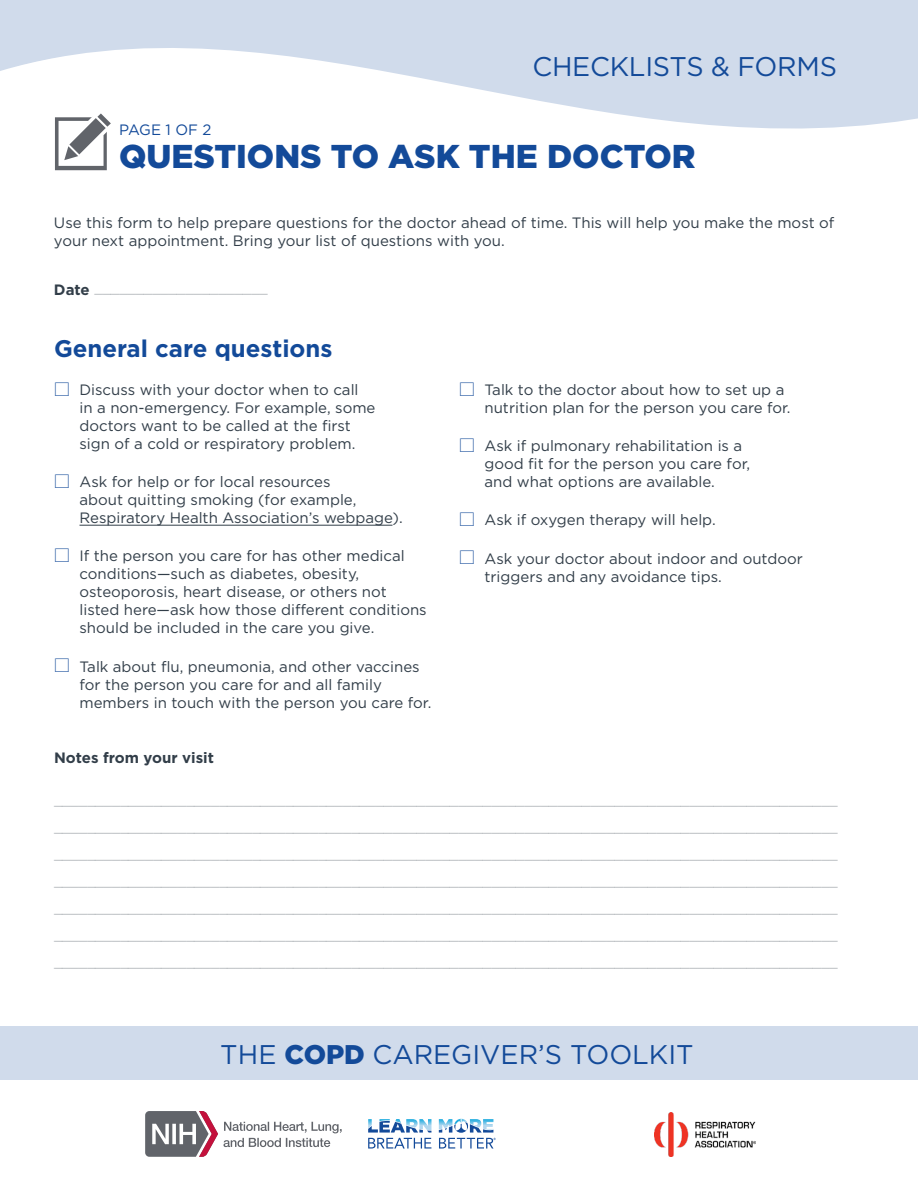
<style>
.page{position:relative;width:918px;height:1188px;background:#fff}
.page>*{position:absolute;margin:0;border:0;box-sizing:border-box;transform-origin:0 0}
.t1{font:900 33px "Gotham";color:#134a99}
.t2{font:27px "Gotham";color:#134a99}
.t3{font:700 24px "Gotham";color:#134a99}
.t4{font:15px/18px "Gotham";color:#323e49}
.t5{font:100 15px/27px "Gotham";color:#323e49;text-align:justify}
.t6{font:700 15px "Gotham";color:#323e49}
.t7{font:15px "Gotham";letter-spacing:-.02em;color:#134a99}
.s1{font-weight:700}
.s2{font-weight:900}
</style>
<div class="page">
<div style="left:0;top:1026px;width:918px;height:54px;background:#d0dbeb"></div>
<svg style="left:0;top:0;width:918px;height:129px;fill:#d0dbeb"></svg>
<div style="left:43px;top:110px;width:76px;height:64px;background:#fff"></div>
<svg style="left:55px;top:113px;width:56px;height:57px"></svg>
<hr style="left:53px;top:116px;width:40px;height:1px;background:#fff">
<hr style="left:107px;top:129px;width:1px;height:42px;background:#fff">
<hr style="left:80px;top:525px;width:312px;height:1px;background:#323e49">
<svg style="left:145px;top:1111px;width:73px;height:46px"></svg>
<svg style="left:224px;top:1122px;width:118px;height:25px"></svg>
<svg style="left:368px;top:1119px;width:128px;height:30px"></svg>
<img style="left:654px;top:1113px;width:101px;height:44px">
<p class="t2" style="left:532px;top:49px;width:306px">CHECKLISTS &amp; FORMS</p>
<p class="t7" style="left:119px;top:120px;width:94px">PAGE 1 OF 2</p>
<h1 class="t1" style="left:119px;top:134px;width:578px">QUESTIONS TO ASK THE DOCTOR</h1>
<p class="t4" style="left:54px;top:213px;width:782px">Use this form to help prepare questions for the doctor ahead of time. This will help you make the most of your next appointment. Bring your list of questions with you.</p>
<p class="t5" style="left:54px;top:273px;width:215px"><span class="s1">Date</span> _____________________</p>
<h2 class="t3" style="left:54px;top:332px;width:280px">General care questions</h2>
<p class="t4" style="left:80px;top:380px;width:298px">Discuss with your doctor when to call<br>in a non-emergency. For example, some doctors want to be called at the first sign of a cold or respiratory problem.</p>
<p class="t4" style="left:80px;top:473px;width:325px">Ask for help or for local resources<br>about quitting smoking (for example,<br>Respiratory Health Association’s webpage).</p>
<p class="t4" style="left:80px;top:547px;width:349px">If the person you care for has other medical conditions—such as diabetes, obesity, osteoporosis, heart disease, or others not listed here—ask how those different conditions should be included in the care you give.</p>
<p class="t4" style="left:80px;top:657px;width:353px">Talk about flu, pneumonia, and other vaccines for the person you care for and all family members in touch with the person you care for.</p>
<p class="t6" style="left:54px;top:747px;width:161px">Notes from your visit</p>
<p class="t4" style="left:484px;top:380px;width:308px">Talk to the doctor about how to set up a nutrition plan for the person you care for.</p>
<p class="t4" style="left:484px;top:437px;width:267px">Ask if pulmonary rehabilitation is a good fit for the person you care for, and what options are available.</p>
<p class="t4" style="left:484px;top:511px;width:233px">Ask if oxygen therapy will help.</p>
<p class="t4" style="left:484px;top:549px;width:320px">Ask your doctor about indoor and outdoor triggers and any avoidance tips.</p>
<p class="t5" style="left:54px;top:785px;width:785px">_______________________________________________________________________________________________ _______________________________________________________________________________________________ _______________________________________________________________________________________________ _______________________________________________________________________________________________ _______________________________________________________________________________________________ _______________________________________________________________________________________________ _______________________________________________________________________________________________</p>
<h1 class="t2" style="left:220px;top:1037px;width:475px">THE <span class="s2">COPD</span> CAREGIVER’S TOOLKIT</h1>
</div>
